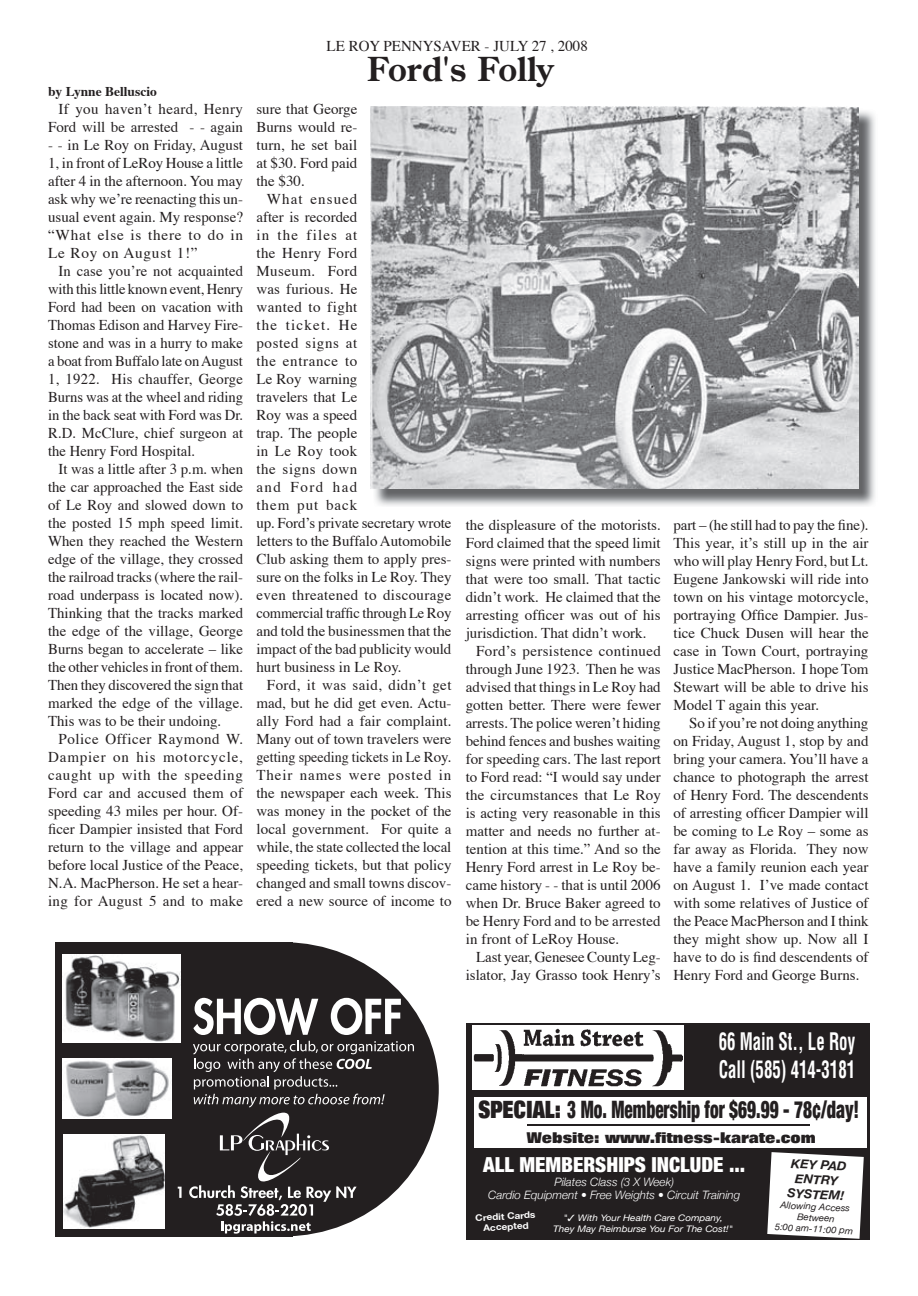
<style>
.page{position:relative;width:918px;height:1296px;background:#fff}
.page>*{position:absolute;margin:0;border:0;box-sizing:border-box;transform-origin:0 0}
.t1{font:700 33px "Century Old Style Std";color:#231f20}
.t2{font:900 condensed 24px "Helvetica Neue";color:#231f20;scale:.72 1}
.t3{font:700 condensed 23.55px/28.3px "Helvetica";color:#fff;scale:.71 1}
.t4{font:900 condensed 20.7px "Helvetica Neue";color:#fff}
.t5{font:15px/18px "Times";color:#231f20;text-align:justify}
.t6{font:800 15px "Folio";color:#231f20}
.t7{font:15px "Times";letter-spacing:.025em;color:#231f20}
.t8{font:700 13.5px "Times";color:#231f20}
.t9{font:italic 700 12.45px/14.9px "Helvetica Neue";color:#231f20;text-align:center}
.t10{font:italic 300 11.55px/13.5px "Helvetica Neue";color:#fff;text-align:center}
.t11{font:italic 9.3px/11.1px "Helvetica Neue";color:#231f20;text-align:center}
.t12{font:italic 9px/10.5px "Helvetica Neue";color:#fff;text-align:center;scale:1.11 1}
.t13{font:700 9px/10.5px "Helvetica Neue";color:#fff;text-align:center;scale:1.11 1}
.s1{font-family:"Folio";font-weight:800;font-stretch:normal}
</style>
<div class="page">
<div style="left:466px;top:1024px;width:404px;height:216px;background:#231f20"></div>
<div style="left:474px;top:1097px;width:392px;height:51px;background:#fff"></div>
<div style="left:472px;top:1026px;width:212px;height:64px;background:#fff"></div>
<img style="left:474px;top:1028px;width:209px;height:59px">
<svg style="left:767px;top:1152px;width:97px;height:87px;background:#e8e7e7"></svg>
<hr style="left:527px;top:1124px;width:283px;height:2px;background:#231f20">
<img style="left:373px;top:109px;width:502px;height:397px">
<img style="left:371px;top:107px;width:487px;height:381px">
<div style="left:55px;top:942px;width:238px;height:295px;background:#231f20"></div>
<div style="left:128px;top:942px;width:311px;height:294px;background:#231f20;border-radius:50%"></div>
<img style="left:62px;top:1058px;width:110px;height:61px">
<img style="left:62px;top:954px;width:119px;height:88px">
<img style="left:63px;top:1135px;width:102px;height:94px">
<svg style="left:193px;top:998px;width:125px;height:37px"></svg>
<svg style="left:331px;top:998px;width:70px;height:37px"></svg>
<svg style="left:178px;top:1187px;width:4px;height:11px"></svg>
<svg style="left:189px;top:1041px;width:225px;height:193px"></svg>
<p class="t8" style="left:48px;top:79px;width:110px">by Lynne Belluscio</p>
<p class="t5" style="left:48px;top:99px;width:197px;text-align:right">If you haven’t heard, Henry<br>Ford will be arrested - - again</p>
<p class="t5" style="left:48px;top:135px;width:197px">- - in Le Roy on Friday, August 1, in front of LeRoy House a little after 4 in the afternoon. You may ask why we’re reenacting this un&shy;usual event again. My response? “What else is there to do in Le Roy on August 1!”</p>
<p class="t5" style="left:48px;top:261px;width:197px;text-indent:10px">In case you’re not acquainted with this little known event, Henry Ford had been on vacation with Thomas Edison and Harvey Fire&shy;stone and was in a hurry to make a boat from Buffalo late on August 1, 1922. His chauffer, George Burns was at the wheel and riding in the back seat with Ford was Dr.<br>R.D. McClure, chief surgeon at the Henry Ford Hospital.</p>
<p class="t5" style="left:48px;top:459px;width:197px;text-indent:11px">It was a little after 3 p.m. when the car approached the East side of Le Roy and slowed down to the posted 15 mph speed limit.<br>When they reached the Western edge of the village, they crossed the railroad tracks (where the rail&shy;road underpass is located now).<br>Thinking that the tracks marked the edge of the village, George Burns began to accelerate – like the other vehicles in front of them.<br>Then they discovered the sign that marked the edge of the village.<br>This was to be their undoing.</p>
<p class="t5" style="left:48px;top:729px;width:197px;text-indent:10px">Police Officer Raymond W.<br>Dampier on his motorcycle, caught up with the speeding Ford car and accused them of speeding 43 miles per hour. Of&shy;ficer Dampier insisted that Ford return to the village and appear before local Justice of the Peace, N.A. MacPherson. He set a hear&shy;ing for August 5 and to make</p>
<p class="t5" style="left:327px;top:36px;width:263px">LE ROY PENNYSAVER - JULY 27 , 2008</p>
<h1 class="t1" style="left:367px;top:47px;width:188px">Ford's Folly</h1>
<p class="t5" style="left:256px;top:98px;width:103px">sure that George Burns would re&shy;turn, he set bail at $30. Ford paid the $30.</p>
<p class="t5" style="left:256px;top:188px;width:197px;text-align:left;text-indent:11px">What ensued<br>after is recorded<br>in the files at<br>the Henry Ford<br>Museum. Ford<br>was furious. He<br>wanted to fight<br>the ticket. He<br>posted signs at<br>the entrance to<br>Le Roy warning<br>travelers that Le<br>Roy was a speed<br>trap. The people<br>in Le Roy took<br>the signs down<br>and Ford had<br>them put back<br>up. Ford’s private secretary wrote letters to the Buffalo Automobile<br>Club asking them to apply pres&shy;sure on the folks in Le Roy. They even threatened to discourage commercial traffic through Le Roy and told the businessmen that the impact of the bad publicity would hurt business in Le Roy.</p>
<p class="t5" style="left:256px;top:674px;width:197px;text-indent:10px">Ford, it was said, didn’t get mad, but he did get even. Actu&shy;ally Ford had a fair complaint.<br>Many out of town travelers were getting speeding tickets in Le Roy.<br>Their names were posted in the newspaper each week. This was money in the pocket of the local government. For quite a while, the state collected the local speeding tickets, but that policy changed and small towns discov&shy;ered a new source of income to</p>
<p class="t5" style="left:466px;top:515px;width:197px">the displeasure of the motorists.</p>
<p class="t5" style="left:466px;top:533px;width:197px">Ford claimed that the speed limit</p>
<p class="t5" style="left:466px;top:551px;width:197px">signs were printed with numbers</p>
<p class="t5" style="left:466px;top:569px;width:196px">that were too small. That tactic</p>
<p class="t5" style="left:466px;top:587px;width:197px">didn’t work. He claimed that the</p>
<p class="t5" style="left:466px;top:605px;width:196px">arresting officer was out of his</p>
<p class="t5" style="left:466px;top:623px;width:182px">jurisdiction. That didn’t work.</p>
<p class="t7" style="left:476px;top:637px;width:186px">Ford’s persistence continued</p>
<p class="t5" style="left:466px;top:659px;width:197px">through June 1923. Then he was</p>
<p class="t5" style="left:466px;top:677px;width:197px">advised that things in Le Roy had</p>
<p class="t5" style="left:466px;top:695px;width:197px">gotten better. There were fewer</p>
<p class="t5" style="left:466px;top:713px;width:197px">arrests. The police weren’t hiding</p>
<p class="t5" style="left:466px;top:731px;width:197px">behind fences and bushes waiting</p>
<p class="t5" style="left:466px;top:749px;width:197px">for speeding cars. The last report</p>
<p class="t5" style="left:466px;top:767px;width:197px">to Ford read: “I would say under</p>
<p class="t5" style="left:466px;top:785px;width:197px">the circumstances that Le Roy</p>
<p class="t5" style="left:466px;top:803px;width:197px">is acting very reasonable in this</p>
<p class="t5" style="left:466px;top:821px;width:197px">matter and needs no further at-</p>
<p class="t5" style="left:466px;top:839px;width:197px">tention at this time.” And so the</p>
<p class="t5" style="left:466px;top:857px;width:197px">Henry Ford arrest in Le Roy be-</p>
<p class="t5" style="left:466px;top:875px;width:197px">came history - - that is until 2006</p>
<p class="t5" style="left:466px;top:893px;width:197px">when Dr. Bruce Baker agreed to</p>
<p class="t5" style="left:466px;top:911px;width:197px">be Henry Ford and to be arrested</p>
<p class="t5" style="left:466px;top:929px;width:155px">in front of LeRoy House.</p>
<p class="t5" style="left:476px;top:947px;width:186px">Last year, Genesee County Leg-</p>
<p class="t5" style="left:466px;top:965px;width:197px">islator, Jay Grasso took Henry’s</p>
<p class="t5" style="left:673px;top:515px;width:197px">part – (he still had to pay the fine).<br>This year, it’s still up in the air who will play Henry Ford, but Lt.<br>Eugene Jankowski will ride into town on his vintage motorcycle, portraying Office Dampier. Jus&shy;tice Chuck Dusen will hear the case in Town Court, portraying Justice MacPherson. I hope Tom Stewart will be able to drive his Model T again this year.</p>
<p class="t5" style="left:673px;top:713px;width:197px;text-indent:16px">So if you’re not doing anything on Friday, August 1, stop by and bring your camera. You’ll have a chance to photograph the arrest of Henry Ford. The descendents of arresting officer Dampier will be coming to Le Roy – some as far away as Florida. They now have a family reunion each year on August 1. I’ve made contact with some relatives of Justice of the Peace MacPherson and I think they might show up. Now all I have to do is find descendents of Henry Ford and George Burns.</p>
<h3 class="t3" style="left:719px;top:1027px;width:194px">66 Main St., Le Roy<br>Call (585) 414-3181</h3>
<h2 class="t2" style="left:478px;top:1095px;width:530px"><span class="s1">SPECIAL:</span> 3 Mo. Membership for $69.99 - 78¢/day!</h2>
<p class="t6" style="left:527px;top:1129px;width:290px">Website: www.fitness-karate.com</p>
<h3 class="t4" style="left:483px;top:1152px;width:263px">ALL MEMBERSHIPS INCLUDE ...</h3>
<p class="t10" style="left:488px;top:1175px;width:253px">Pilates Class (3 X Week)<br>Cardio Equipment • Free Weights • Circuit Training</p>
<p class="t13" style="left:475px;top:1212px;width:56px;rotate:-3deg">Credit Cards<br>Accepted</p>
<p class="t12" style="left:553px;top:1213px;width:163px">"✓ With Your Health Care Company,<br>They May Reimburse You For The Cost!"</p>
<p class="t9" style="left:789px;top:1155px;width:59px;rotate:3deg">KEY PAD<br>ENTRY<br>SYSTEM!</p>
<p class="t11" style="left:776px;top:1199px;width:80px;rotate:3deg">Allowing Access<br>Between<br>5:00 am-11:00 pm</p>
</div>
